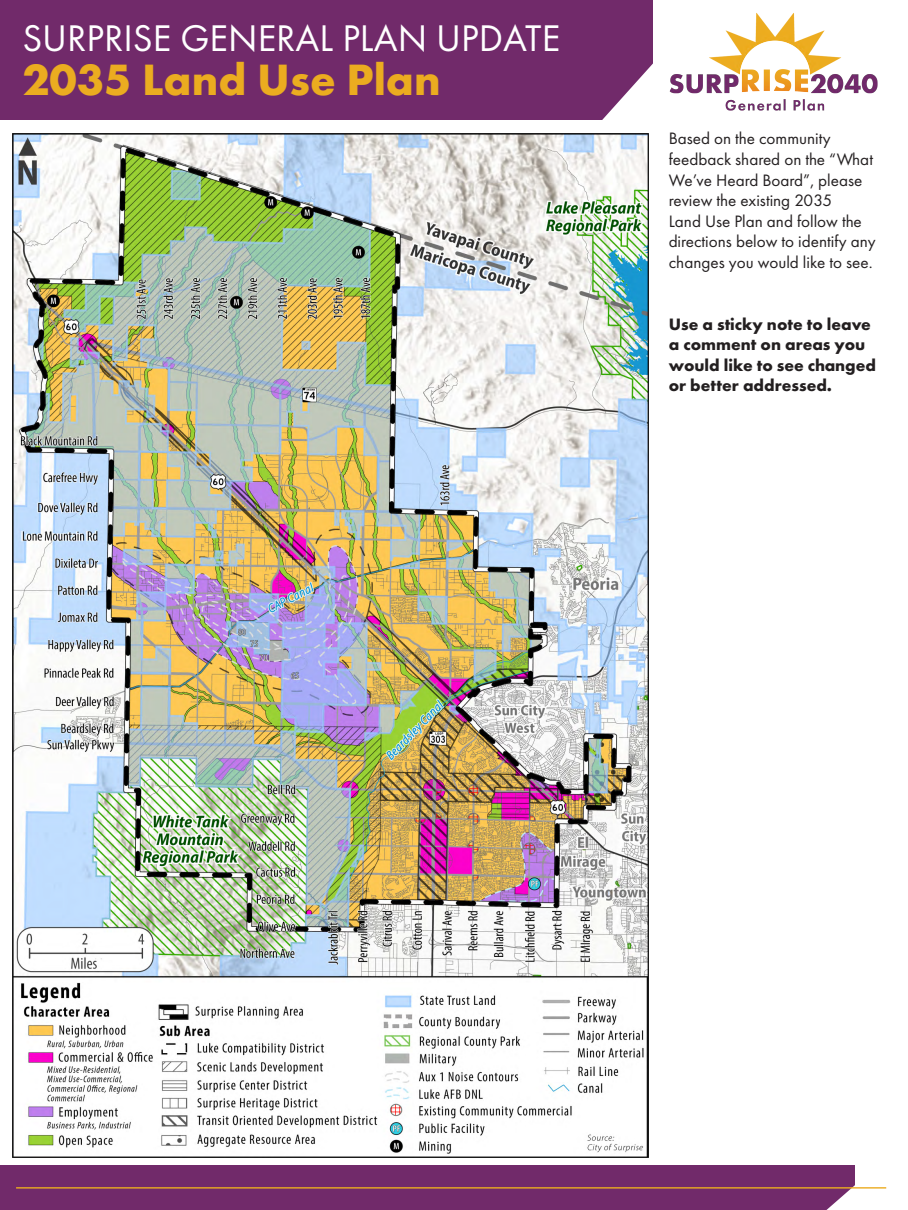
<style>
.page{position:relative;width:908px;height:1210px;background:#fff}
.page>*{position:absolute;margin:0;border:0;box-sizing:border-box;transform-origin:0 0}
.LoremTextExampleSimp{font:700 45.5px "Futura PT";color:#ebac20}
.LoremTextExampleSimp-2{font:38.5px "Futura PT";color:#fff}
.t1{font:17.15px/20.6px "Futura PT";color:#231f20}
.t2{font:700 17.15px/20.6px "Futura PT";color:#231f20}
</style>
<div class="page">
<div style="left:0;top:1165px;width:853px;height:45px;background:#712a6a"></div>
<svg style="left:826px;top:1168px;width:61px;height:42px"></svg>
<hr style="left:16px;top:1187px;width:869px;height:1px;background:#ebac20">
<div style="left:0;top:0;width:652px;height:120px;background:#712a6a"></div>
<svg style="left:602px;top:61px;width:51px;height:102px"></svg>
<img style="left:669px;top:13px;width:208px;height:98px">
<img style="left:13px;top:133px;width:635px;height:1024px">
<p class="LoremTextExampleSimp-2" style="left:22px;top:16px;width:539px">SURPRISE GENERAL PLAN UPDATE</p>
<p class="LoremTextExampleSimp" style="left:22px;top:50px;width:419px">2035 Land Use Plan</p>
<p class="t1" style="left:668px;top:128px;width:208px">Based on the community feedback shared on the “What<br>We’ve Heard Board”, please review the existing 2035<br>Land Use Plan and follow the directions below to identify any changes you would like to see.</p>
<p class="t2" style="left:668px;top:313px;width:209px">Use a sticky note to leave a comment on areas you would like to see changed or better addressed.</p>
</div>
